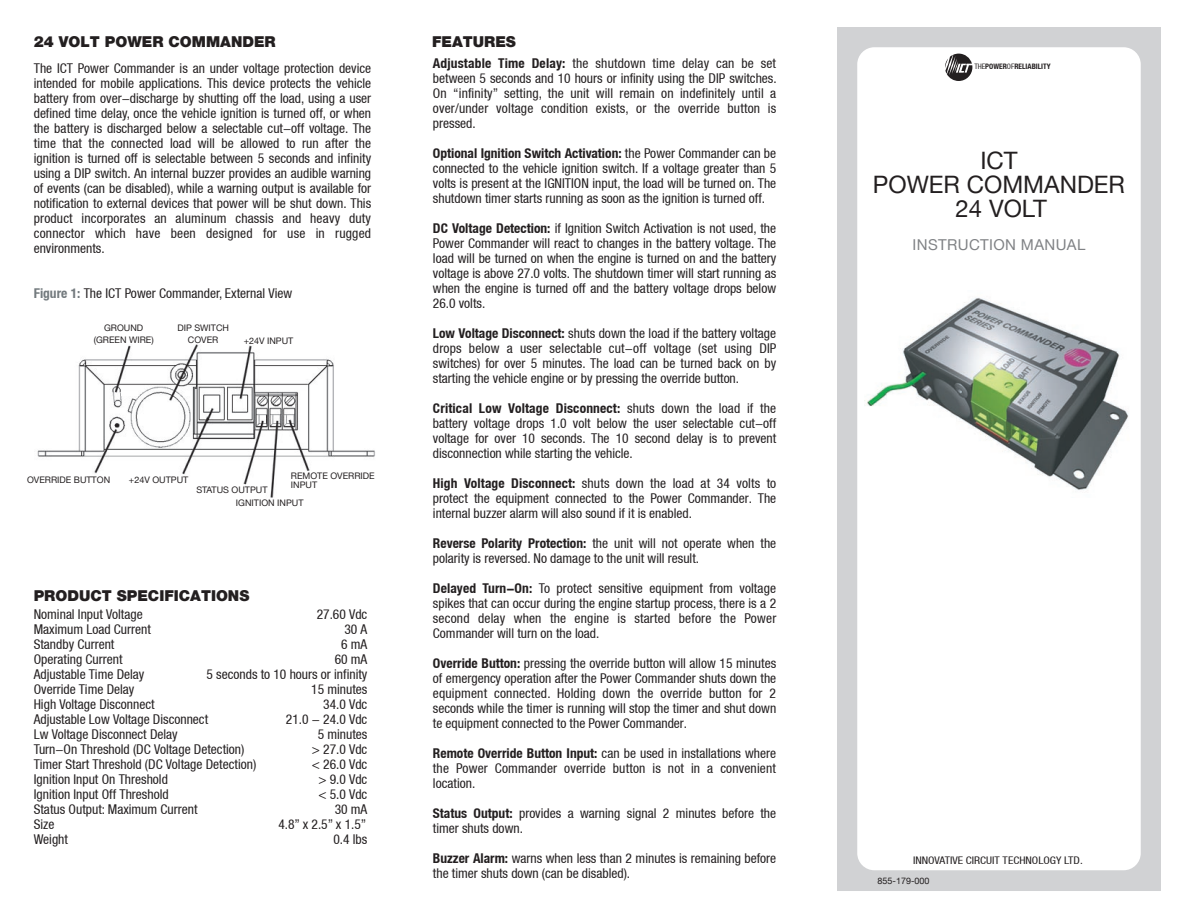
<style>
.page{position:relative;width:1188px;height:918px;background:#fff}
.page>*{position:absolute;margin:0;border:0;box-sizing:border-box;transform-origin:0 0}
.t1{font:24px/24px "Helvetica Neue";color:#231f20;text-align:center}
.t2{font:900 15px "Helvetica Neue";color:#231f20}
.t3{font:15px "Helvetica Neue";letter-spacing:.025em;color:#808285}
.t4{font:13.5px/15px "Helvetica Neue 57 Condensed";color:#231f20;text-align:justify}
.t5{font:10.5px "Helvetica Neue 57 Condensed";color:#231f20;scale:1.1 1}
.t6{font:9px/12px "Helvetica Neue";color:#231f20;text-align:center}
.t7{font:700 7.5px "Helvetica Neue 77 Bold Condense";color:#231f20}
.s1{font-family:"Helvetica Neue 77 Bold Condense";font-weight:700;color:#737a7e}
.s2{font-family:"Helvetica Neue 77 Bold Condense";font-weight:700}
.s3{font-family:"Helvetica Neue 57 Condensed";font-weight:400}
</style>
<div class="page">
<svg style="left:837px;top:27px;width:324px;height:864px"></svg>
<svg style="left:945px;top:54px;width:27px;height:27px"></svg>
<img style="left:864px;top:290px;width:276px;height:207px">
<img style="left:37px;top:345px;width:338px;height:153px">
<p class="t2" style="left:34px;top:33px;width:244px">24 VOLT POWER COMMANDER</p>
<p class="t4" style="left:34px;top:61px;width:339px">The ICT Power Commander is an under voltage protection device intended for mobile applications. This device protects the vehicle battery from over-discharge by shutting off the load, using a user defined time delay, once the vehicle ignition is turned off, or when the battery is discharged below a selectable cut-off voltage. The time that the connected load will be allowed to run after the ignition is turned off is selectable between 5 seconds and infinity using a DIP switch. An internal buzzer provides an audible warning of events (can be disabled), while a warning output is available for notification to external devices that power will be shut down. This product incorporates an aluminum chassis and heavy duty connector which have been designed for use in rugged environments.</p>
<p class="t4" style="left:34px;top:286px;width:260px"><span class="s1">Figure 1:</span> The ICT Power Commander, External View</p>
<p class="t6" style="left:94px;top:321px;width:61px">GROUND (GREEN WIRE)</p>
<p class="t6" style="left:177px;top:321px;width:53px">DIP SWITCH<br>COVER</p>
<p class="t6" style="left:244px;top:335px;width:51px">+24V INPUT</p>
<p class="t6" style="left:27px;top:473px;width:85px">OVERRIDE BUTTON</p>
<p class="t6" style="left:129px;top:474px;width:61px">+24V OUTPUT</p>
<p class="t6" style="left:291px;top:471px;width:85px;line-height:9px;text-align:left">REMOTE OVERRIDE<br>INPUT</p>
<p class="t6" style="left:236px;top:483px;width:69px;line-height:13.5px;text-align:left;text-indent:-39px">STATUS OUTPUT<br>IGNITION INPUT</p>
<p class="t2" style="left:34px;top:586px;width:217px">PRODUCT SPECIFICATIONS</p>
<p class="t4" style="left:34px;top:606px;width:224px;text-align:left">Nominal Input Voltage<br>Maximum Load Current<br>Standby Current<br>Operating Current<br>Adjustable Time Delay<br>Override Time Delay<br>High Voltage Disconnect<br>Adjustable Low Voltage Disconnect<br>Lw Voltage Disconnect Delay<br>Turn-On Threshold (DC Voltage Detection)<br>Timer Start Threshold (DC Voltage Detection)<br>Ignition Input On Threshold<br>Ignition Input Off Threshold<br>Status Output: Maximum Current<br>Size<br>Weight</p>
<p class="t4" style="left:207px;top:606px;width:162px;text-align:right">27.60 Vdc<br>30 A<br>6 mA<br>60 mA<br>5 seconds to 10 hours or infinity<br>15 minutes<br>34.0 Vdc<br>21.0 - 24.0 Vdc<br>5 minutes<br>&gt; 27.0 Vdc<br>&lt; 26.0 Vdc<br>&gt; 9.0 Vdc<br>&lt; 5.0 Vdc<br>30 mA<br>4.8” x 2.5” x 1.5”<br>0.4 lbs</p>
<p class="t2" style="left:432px;top:33px;width:85px">FEATURES</p>
<p class="t4" style="left:433px;top:56px;width:345px"><span class="s2">Adjustable Time Delay:</span> the shutdown time delay can be set between 5 seconds and 10 hours or infinity using the DIP switches.<br>On “infinity” setting, the unit will remain on indefinitely until a over/under voltage condition exists, or the override button is pressed.</p>
<p class="t4" style="left:433px;top:146px;width:345px"><span class="s2">Optional Ignition Switch Activation:</span> the Power Commander can be connected to the vehicle ignition switch. If a voltage greater than 5 volts is present at the IGNITION input, the load will be turned on. The shutdown timer starts running as soon as the ignition is turned off.</p>
<p class="t4" style="left:433px;top:221px;width:345px"><span class="s2">DC Voltage Detection:</span> if Ignition Switch Activation is not used, the Power Commander will react to changes in the battery voltage. The load will be turned on when the engine is turned on and the battery voltage is above 27.0 volts. The shutdown timer will start running as when the engine is turned off and the battery voltage drops below 26.0 volts.</p>
<p class="t4" style="left:433px;top:326px;width:345px"><span class="s2">Low Voltage Disconnect:</span> shuts down the load if the battery voltage drops below a user selectable cut-off voltage (set using DIP switches) for over 5 minutes. The load can be turned back on by starting the vehicle engine or by pressing the override button.</p>
<p class="t4" style="left:433px;top:401px;width:345px"><span class="s2">Critical Low Voltage Disconnect:</span> shuts down the load if the battery voltage drops 1.0 volt below the user selectable cut-off voltage for over 10 seconds. The 10 second delay is to prevent disconnection while starting the vehicle.</p>
<p class="t4" style="left:433px;top:476px;width:345px"><span class="s2">High Voltage Disconnect:</span> shuts down the load at 34 volts to protect the equipment connected to the Power Commander. The internal buzzer alarm will also sound if it is enabled.</p>
<p class="t4" style="left:433px;top:536px;width:345px"><span class="s2">Reverse Polarity Protection:</span> the unit will not operate when the polarity is reversed. No damage to the unit will result.</p>
<p class="t4" style="left:433px;top:581px;width:345px"><span class="s2">Delayed Turn-On:</span> To protect sensitive equipment from voltage spikes that can occur during the engine startup process, there is a 2 second delay when the engine is started before the Power Commander will turn on the load.</p>
<p class="t4" style="left:433px;top:656px;width:345px"><span class="s2">Override Button:</span> pressing the override button will allow 15 minutes of emergency operation after the Power Commander shuts down the equipment connected. Holding down the override button for 2 seconds while the timer is running will stop the timer and shut down te equipment connected to the Power Commander.</p>
<p class="t4" style="left:433px;top:746px;width:345px"><span class="s2">Remote Override Button Input:</span> can be used in installations where the Power Commander override button is not in a convenient location.</p>
<p class="t4" style="left:433px;top:806px;width:345px"><span class="s2">Status Output:</span> provides a warning signal 2 minutes before the timer shuts down.</p>
<p class="t4" style="left:433px;top:851px;width:345px"><span class="s2">Buzzer Alarm:</span> warns when less than 2 minutes is remaining before the timer shuts down (can be disabled).</p>
<p class="t7" style="left:974px;top:62px;width:78px"><span class="s3">THE</span>POWER<span class="s3">OF</span>RELIABILITY</p>
<p class="t1" style="left:873px;top:148px;width:254px">ICT<br>POWER COMMANDER<br>24 VOLT</p>
<p class="t3" style="left:913px;top:235px;width:174px">INSTRUCTION MANUAL</p>
<p class="t5" style="left:913px;top:854px;width:156px">INNOVATIVE CIRCUIT TECHNOLOGY LTD.</p>
<p class="t6" style="left:878px;top:875px;width:54px">855-179-000</p>
</div>
